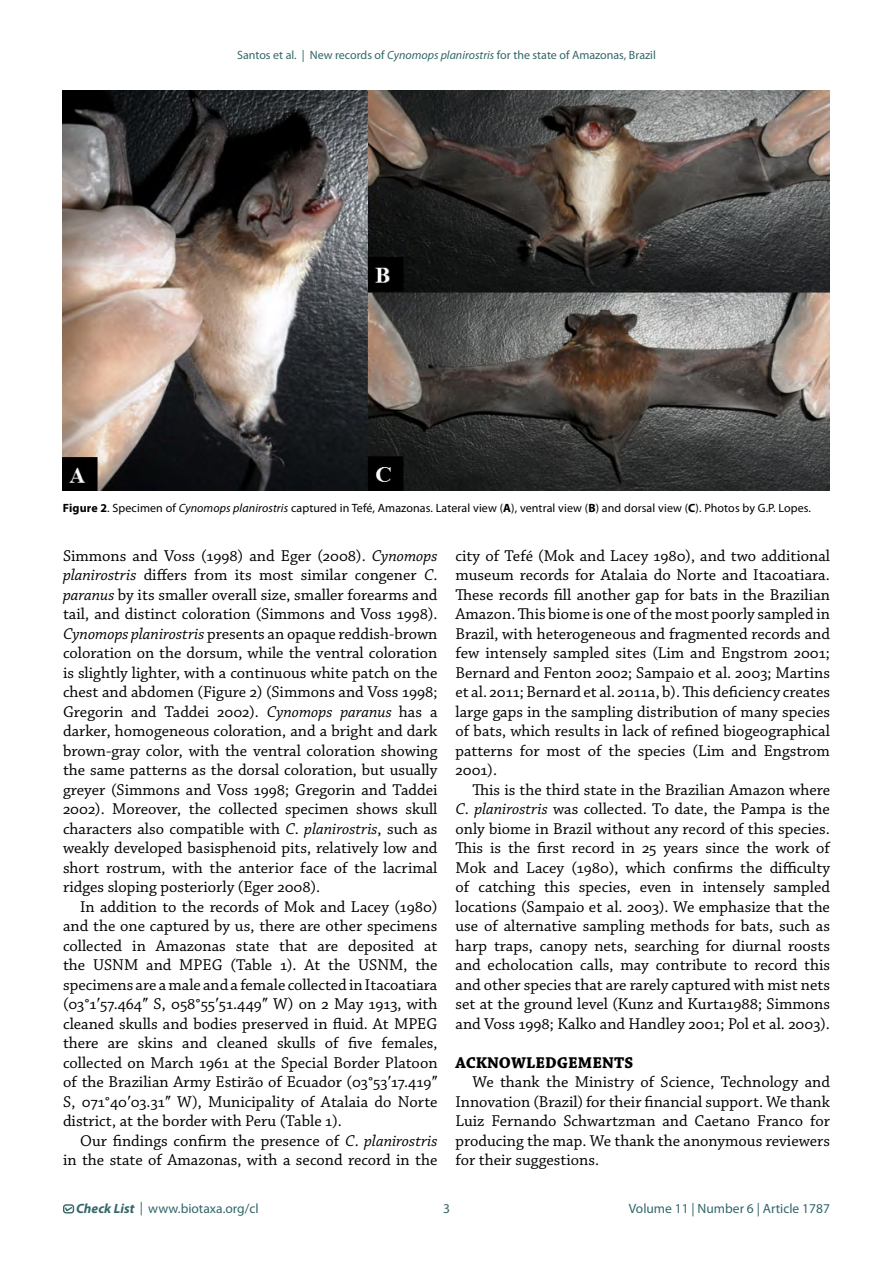
<style>
.page{position:relative;width:893px;height:1263px;background:#fff}
.page>*{position:absolute;margin:0;border:0;box-sizing:border-box;transform-origin:0 0}
.t1{font:16.5px/19.5px "Chaparral Pro";color:#000;text-align:justify}
.t2{font:700 16.5px "Chaparral Pro";letter-spacing:.005em;color:#000}
.t3{font:13.5px "Myriad Pro";color:#336769}
.t4{font:12px "Myriad Pro";letter-spacing:.01em;color:#000}
.t5{font:12px "Myriad Pro";color:#336769}
.s1{font-style:italic}
.s2{font-weight:700}
.s3{font-family:"Times New Roman"}
.s4{font-weight:700;font-style:italic}
</style>
<div class="page">
<div style="left:63px;top:1204px;width:11px;height:9px;border:1px solid #336767;border-radius:2px"></div>
<svg style="left:64px;top:1206px;width:9px;height:6px"></svg>
<img style="left:63px;top:90px;width:767px;height:401px">
<p class="t5" style="left:237px;top:47px;width:420px">Santos et al. | New records of <span class="s1">Cynomops planirostris</span> for the state of Amazonas, Brazil</p>
<p class="t4" style="left:63px;top:501px;width:749px"><span class="s2">Figure 2</span>. Specimen of <span class="s1">Cynomops planirostris</span> captured in Tefé, Amazonas. Lateral view (<span class="s2">A</span>), ventral view (<span class="s2">B</span>) and dorsal view (<span class="s2">C</span>). Photos by G.P. Lopes.</p>
<p class="t1" style="left:63px;top:546px;width:376px">Simmons and Voss (1998) and Eger (2008). <span class="s1">Cynomops planirostris</span> differs from its most similar congener <span class="s1">C</span>. <span class="s1">paranus</span> by its smaller overall size, smaller forearms and tail, and distinct coloration (Simmons and Voss 1998).<br><span class="s1">Cynomops planirostris</span> presents an opaque reddish-brown coloration on the dorsum, while the ventral coloration is slightly lighter, with a continuous white patch on the chest and abdomen (Figure 2) (Simmons and Voss 1998; Gregorin and Taddei 2002). <span class="s1">Cynomops paranus</span> has a darker, homogeneous coloration, and a bright and dark brown-gray color, with the ventral coloration showing the same patterns as the dorsal coloration, but usually greyer (Simmons and Voss 1998; Gregorin and Taddei 2002). Moreover, the collected specimen shows skull characters also compatible with <span class="s1">C</span>. <span class="s1">planirostris</span>, such as weakly developed basisphenoid pits, relatively low and short rostrum, with the anterior face of the lacrimal ridges sloping posteriorly (Eger 2008).</p>
<p class="t1" style="left:63px;top:897px;width:376px;text-indent:17px">In addition to the records of Mok and Lacey (1980) and the one captured by us, there are other specimens collected in Amazonas state that are deposited at the USNM and MPEG (Table 1). At the USNM, the specimens are a male and a female collected in Itacoatiara (03°1<span class="s3">ʹ</span>57.464<span class="s3">ʺ</span> S, 058°55<span class="s3">ʹ</span>51.449<span class="s3">ʺ</span> W) on 2 May 1913, with cleaned skulls and bodies preserved in fluid. At MPEG there are skins and cleaned skulls of five females, collected on March 1961 at the Special Border Platoon of the Brazilian Army Estirão of Ecuador (03°53<span class="s3">ʹ</span>17.419<span class="s3">ʺ </span>S, 071°40<span class="s3">ʹ</span>03.31<span class="s3">ʺ</span> W), Municipality of Atalaia do Norte district, at the border with Peru (Table 1).</p>
<p class="t1" style="left:63px;top:1131px;width:376px;text-align:right">Our findings confirm the presence of <span class="s1">C</span>. <span class="s1">planirostris </span>in the state of Amazonas, with a second record in the</p>
<p class="t1" style="left:455px;top:546px;width:376px">city of Tefé (Mok and Lacey 1980), and two additional museum records for Atalaia do Norte and Itacoatiara.<br>These records fill another gap for bats in the Brazilian Amazon. This biome is one of the most poorly sampled in Brazil, with heterogeneous and fragmented records and few intensely sampled sites (Lim and Engstrom 2001; Bernard and Fenton 2002; Sampaio et al. 2003; Martins et al. 2011; Bernard et al. 2011a, b). This deficiency creates large gaps in the sampling distribution of many species of bats, which results in lack of refined biogeographical patterns for most of the species (Lim and Engstrom 2001).</p>
<p class="t1" style="left:455px;top:780px;width:376px;text-indent:17px">This is the third state in the Brazilian Amazon where <span class="s1">C</span>. <span class="s1">planirostris</span> was collected. To date, the Pampa is the only biome in Brazil without any record of this species.<br>This is the first record in 25 years since the work of Mok and Lacey (1980), which confirms the difficulty of catching this species, even in intensely sampled locations (Sampaio et al. 2003). We emphasize that the use of alternative sampling methods for bats, such as harp traps, canopy nets, searching for diurnal roosts and echolocation calls, may contribute to record this and other species that are rarely captured with mist nets set at the ground level (Kunz and Kurta1988; Simmons and Voss 1998; Kalko and Handley 2001; Pol et al. 2003).</p>
<p class="t2" style="left:455px;top:1053px;width:179px">ACKNOWLEDGEMENTS</p>
<p class="t1" style="left:455px;top:1073px;width:376px;text-indent:17px">We thank the Ministry of Science, Technology and Innovation (Brazil) for their financial support. We thank Luiz Fernando Schwartzman and Caetano Franco for producing the map. We thank the anonymous reviewers for their suggestions.</p>
<p class="t3" style="left:76px;top:1200px;width:184px"><span class="s4">Check List</span> | www.biotaxa.org/cl</p>
<p class="t3" style="left:443px;top:1200px;width:8px">3</p>
<p class="t3" style="left:629px;top:1200px;width:203px">Volume 11 | Number 6 | Article 1787</p>
</div>
